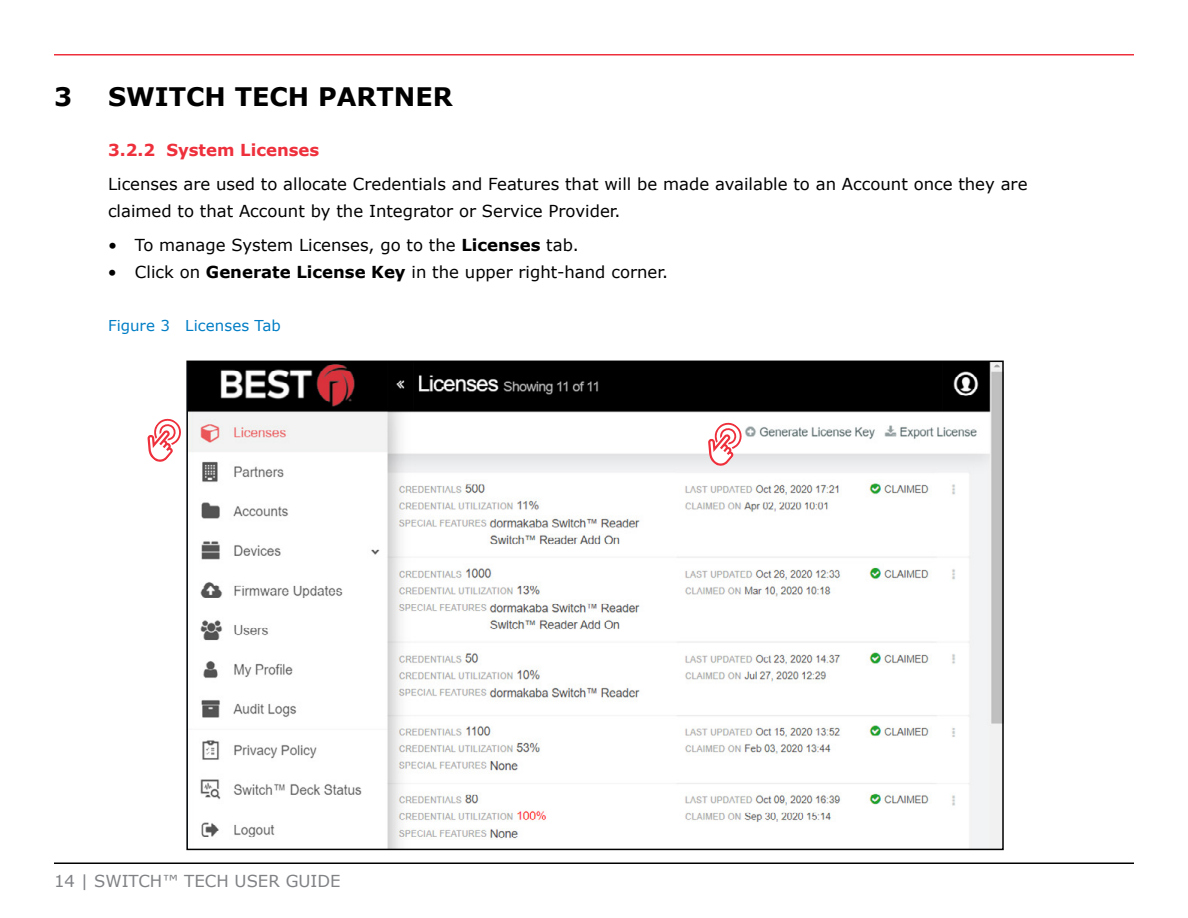
<style>
.page{position:relative;width:1188px;height:918px;background:#fff}
.page>*{position:absolute;margin:0;border:0;box-sizing:border-box;transform-origin:0 0}
.t1{font:700 25.5px "Verdana";color:#000}
.t2{font:16.5px/27px "Verdana";color:#000}
.t3{font:16.5px "Verdana";color:#808285}
.t4{font:700 16.5px "Verdana";color:#ee303c}
.t5{font:15px "Verdana";letter-spacing:.005em;color:#007dc5}
.s1{font-weight:700}
</style>
<div class="page">
<hr style="left:54px;top:54px;width:1080px;height:2px;background:#ee303c">
<hr style="left:54px;top:862px;width:1080px;height:2px;background:#000">
<img style="left:189px;top:364px;width:812px;height:483px">
<svg style="left:147px;top:418px;width:34px;height:44px"></svg>
<svg style="left:708px;top:421px;width:35px;height:45px"></svg>
<h1 class="t1" style="left:54px;top:80px;width:20px">3</h1>
<h1 class="t1" style="left:108px;top:80px;width:346px">SWITCH TECH PARTNER</h1>
<p class="t4" style="left:108px;top:140px;width:213px">3.2.2 System Licenses</p>
<p class="t2" style="left:108px;top:171px;width:921px">Licenses are used to allocate Credentials and Features that will be made available to an Account once they are claimed to that Account by the Integrator or Service Provider.</p>
<p class="t2" style="left:108px;top:231px;width:472px">• To manage System Licenses, go to the <span class="s1">Licenses</span> tab.</p>
<p class="t2" style="left:108px;top:258px;width:562px">• Click on <span class="s1">Generate License Key</span> in the upper right-hand corner.</p>
<p class="t5" style="left:108px;top:316px;width:174px">Figure 3 Licenses Tab</p>
<p class="t3" style="left:54px;top:871px;width:288px">14 | SWITCH™ TECH USER GUIDE</p>
</div>
